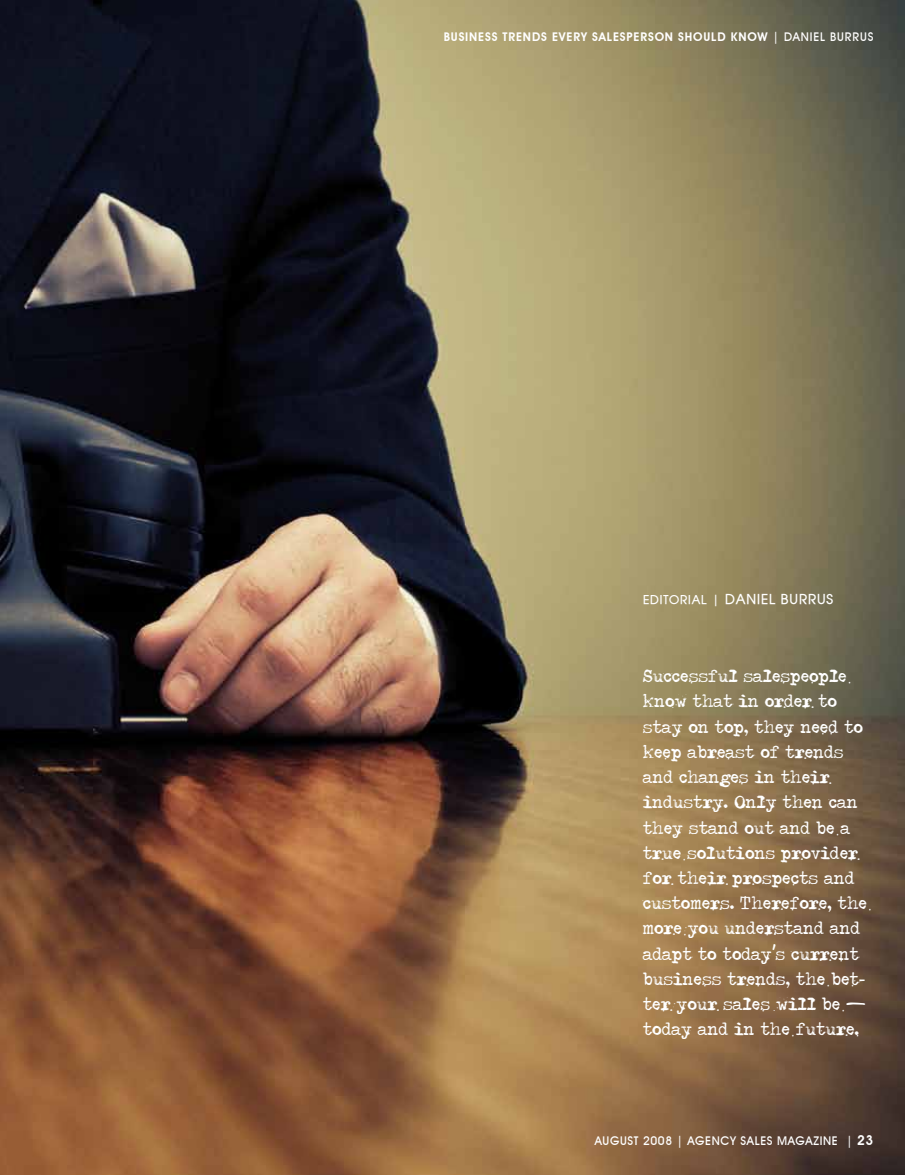
<style>
.page{position:relative;width:905px;height:1175px;background:#fff}
.page>*{position:absolute;margin:0;border:0;box-sizing:border-box;transform-origin:0 0}
.t1{font:21px/25.2px "Type Ra";color:#fff}
.t2{font:700 13.5px "Atilla";letter-spacing:.075em;color:#fff}
.t3{font:600 12px "Avant Garde IT Cby BT";letter-spacing:.07em;color:#fff}
.t4{font:500 12px "Avant Garde IT Cby BT";letter-spacing:.05em;color:#fff}
.s1{font-weight:500}
.s2{font-size:12px}
.s3{font-size:15px}
.s4{font-family:"Lipstick Script SSK";font-weight:700}
.s5{font-weight:600;font-size:13.5px}
</style>
<div class="page">
<img style="left:0;top:0;width:904px;height:1174px">
<p class="t3" style="left:444px;top:29px;width:431px">BUSINESS TRENDS EVERY SALESPERSON SHOULD KNOW <span class="s1">| DANIEL BURRUS</span></p>
<p class="t2" style="left:643px;top:590px;width:191px"><span class="s2">EDITORIAL</span> <span class="s3">|</span> DANIEL BURRUS</p>
<p class="t1" style="left:643px;top:662px;width:226px">Successful salespeople know that in order to stay on top, they need to keep abreast of trends and changes in their industry. Only then can they stand out and be a true solutions provider for their prospects and customers. Therefore, the more you understand and adapt to today<span class="s4">’</span>s current business trends, the bet&shy;ter your sales will be <span class="s4">— </span>today and in the future.</p>
<p class="t4" style="left:594px;top:1133px;width:280px">AUGUST 2008 | AGENCY SALES MAGAZINE | <span class="s5">23</span></p>
</div>
